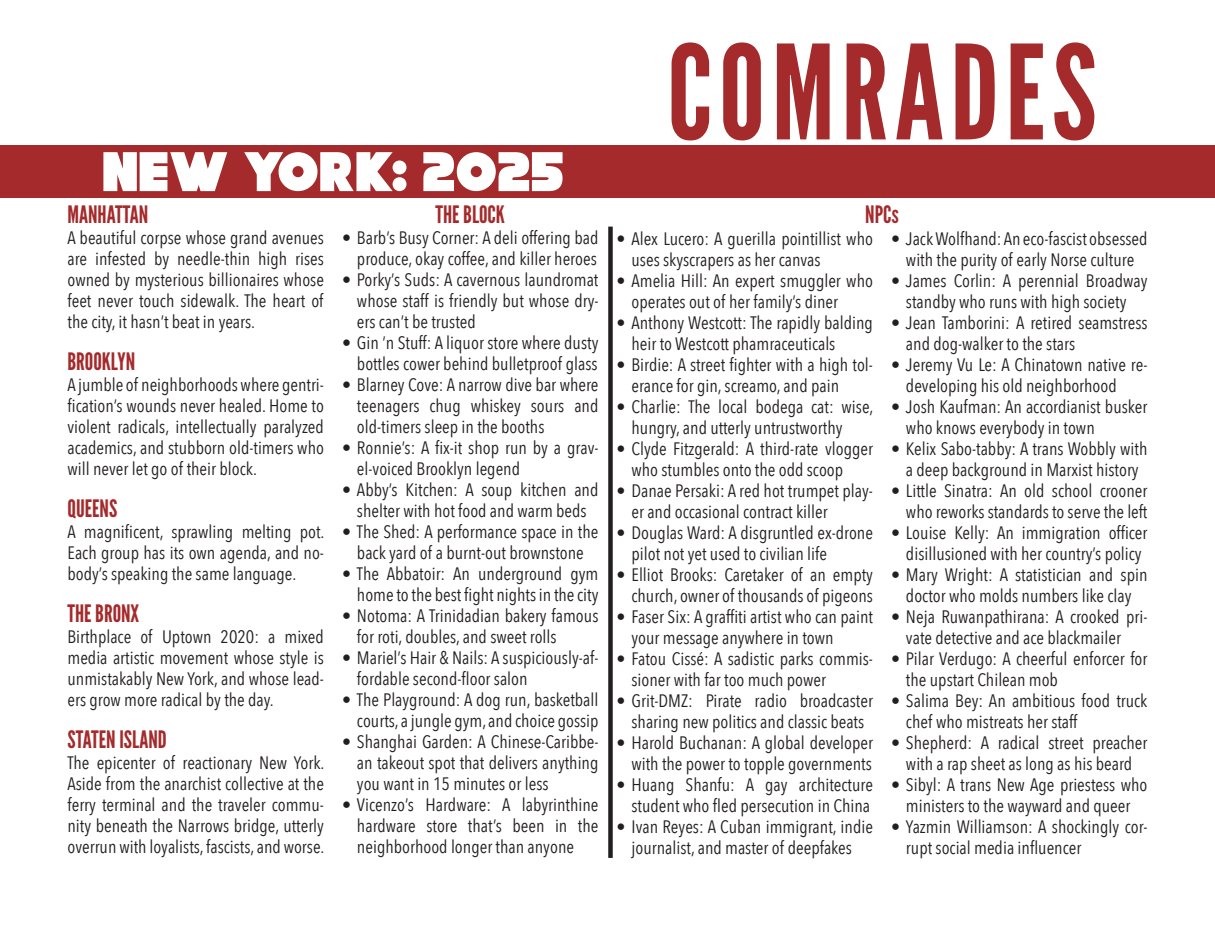
<style>
.page{position:relative;width:1215px;height:945px;background:#fff}
.page>*{position:absolute;margin:0;border:0;box-sizing:border-box;transform-origin:0 0}
.t1{font:130.5px "League Gothic";letter-spacing:.05em;color:#a42a2b}
.t2{font:57px "Fatcat";color:#fff}
.t3{font:24px "League Gothic";color:#a42a2b}
.t4{font:18px/21px "Avenir Next Condensed";color:#231f20}
</style>
<div class="page">
<div style="left:0;top:146px;width:1215px;height:52px;background:#a42a2b"></div>
<div style="left:608px;top:227px;width:5px;height:631px;background:#231f20"></div>
<h2 class="t2" style="left:102px;top:135px;width:463px">NEW YORK: 2025</h2>
<h3 class="t3" style="left:436px;top:200px;width:71px">THE BLOCK</h3>
<p class="t4" style="left:342px;top:228px;width:258px;text-align:right">• Barb’s Busy Corner: A deli offering bad produce, okay coffee, and killer heroes</p>
<p class="t4" style="left:357px;top:270px;width:243px;text-align:justify;text-indent:-15px">• Porky’s Suds: A cavernous laundromat whose staff is friendly but whose dry&shy;ers can’t be trusted</p>
<p class="t4" style="left:342px;top:333px;width:258px;text-align:right">• Gin ’n Stuff: A liquor store where dusty bottles cower behind bulletproof glass</p>
<p class="t4" style="left:357px;top:375px;width:243px;text-align:justify;text-indent:-15px">• Blarney Cove: A narrow dive bar where teenagers chug whiskey sours and old-timers sleep in the booths</p>
<p class="t4" style="left:357px;top:438px;width:243px;text-indent:-15px">• Ronnie’s: A fix-it shop run by a grav&shy;el-voiced Brooklyn legend</p>
<p class="t4" style="left:342px;top:480px;width:258px;text-align:center">• Abby’s Kitchen: A soup kitchen and shelter with hot food and warm beds</p>
<p class="t4" style="left:342px;top:522px;width:258px;text-align:center">• The Shed: A performance space in the back yard of a burnt-out brownstone</p>
<p class="t4" style="left:342px;top:564px;width:258px;text-align:right">• The Abbatoir: An underground gym home to the best fight nights in the city</p>
<p class="t4" style="left:357px;top:606px;width:243px;text-indent:-15px">• Notoma: A Trinidadian bakery famous for roti, doubles, and sweet rolls</p>
<p class="t4" style="left:357px;top:648px;width:243px;text-indent:-15px">• Mariel’s Hair &amp; Nails: A suspiciously-af&shy;fordable second-floor salon</p>
<p class="t4" style="left:342px;top:690px;width:258px;text-align:right">• The Playground: A dog run, basketball courts, a jungle gym, and choice gossip</p>
<p class="t4" style="left:357px;top:732px;width:243px;text-align:justify;text-indent:-15px">• Shanghai Garden: A Chinese-Caribbe&shy;an takeout spot that delivers anything you want in 15 minutes or less</p>
<p class="t4" style="left:357px;top:795px;width:243px;text-align:justify;text-indent:-15px">• Vicenzo’s Hardware: A labyrinthine hardware store that’s been in the neighborhood longer than anyone</p>
<h3 class="t3" style="left:68px;top:200px;width:82px">MANHATTAN</h3>
<p class="t4" style="left:68px;top:228px;width:258px;text-align:justify">A beautiful corpse whose grand avenues are infested by needle-thin high rises owned by mysterious billionaires whose feet never touch sidewalk. The heart of the city, it hasn’t beat in years.</p>
<h3 class="t3" style="left:68px;top:347px;width:69px">BROOKLYN</h3>
<p class="t4" style="left:68px;top:375px;width:258px;text-align:justify">A jumble of neighborhoods where gentri&shy;fication’s wounds never healed. Home to violent radicals, intellectually paralyzed academics, and stubborn old-timers who will never let go of their block.</p>
<h3 class="t3" style="left:68px;top:494px;width:51px">QUEENS</h3>
<p class="t4" style="left:68px;top:522px;width:259px;text-align:justify">A magnificent, sprawling melting pot.<br>Each group has its own agenda, and no&shy;body’s speaking the same language.</p>
<h3 class="t3" style="left:68px;top:599px;width:73px">THE BRONX</h3>
<p class="t4" style="left:68px;top:627px;width:258px;text-align:justify">Birthplace of Uptown 2020: a mixed media artistic movement whose style is unmistakably New York, and whose lead&shy;ers grow more radical by the day.</p>
<h3 class="t3" style="left:68px;top:725px;width:101px">STATEN ISLAND</h3>
<p class="t4" style="left:68px;top:753px;width:259px;text-align:justify">The epicenter of reactionary New York.<br>Aside from the anarchist collective at the ferry terminal and the traveler commu&shy;nity beneath the Narrows bridge, utterly overrun with loyalists, fascists, and worse.</p>
<h1 class="t1" style="left:667px;top:15px;width:431px">COMRADES</h1>
<h3 class="t3" style="left:865px;top:200px;width:35px">NPCs</h3>
<p class="t4" style="left:631px;top:229px;width:243px;text-indent:-15px">• Alex Lucero: A guerilla pointillist who uses skyscrapers as her canvas</p>
<p class="t4" style="left:631px;top:271px;width:243px;text-indent:-15px">• Amelia Hill: An expert smuggler who operates out of her family’s diner</p>
<p class="t4" style="left:631px;top:313px;width:243px;text-indent:-15px">• Anthony Westcott: The rapidly balding heir to Westcott phamraceuticals</p>
<p class="t4" style="left:631px;top:355px;width:243px;text-indent:-15px">• Birdie: A street fighter with a high tol&shy;erance for gin, screamo, and pain</p>
<p class="t4" style="left:631px;top:397px;width:244px;text-indent:-15px">• Charlie: The local bodega cat: wise, hungry, and utterly untrustworthy</p>
<p class="t4" style="left:631px;top:439px;width:243px;text-indent:-15px">• Clyde Fitzgerald: A third-rate vlogger who stumbles onto the odd scoop</p>
<p class="t4" style="left:631px;top:481px;width:243px;text-indent:-15px">• Danae Persaki: A red hot trumpet play&shy;er and occasional contract killer</p>
<p class="t4" style="left:631px;top:523px;width:243px;text-indent:-15px">• Douglas Ward: A disgruntled ex-drone pilot not yet used to civilian life</p>
<p class="t4" style="left:616px;top:565px;width:258px;text-align:right">• Elliot Brooks: Caretaker of an empty church, owner of thousands of pigeons</p>
<p class="t4" style="left:631px;top:607px;width:243px;text-indent:-15px">• Faser Six: A graffiti artist who can paint your message anywhere in town</p>
<p class="t4" style="left:631px;top:649px;width:243px;text-indent:-15px">• Fatou Cissé: A sadistic parks commis&shy;sioner with far too much power</p>
<p class="t4" style="left:616px;top:691px;width:258px;text-align:center">• Grit-DMZ: Pirate radio broadcaster sharing new politics and classic beats</p>
<p class="t4" style="left:616px;top:733px;width:258px;text-align:right">• Harold Buchanan: A global developer with the power to topple governments</p>
<p class="t4" style="left:616px;top:775px;width:258px;text-align:right">• Huang Shanfu: A gay architecture student who fled persecution in China</p>
<p class="t4" style="left:616px;top:817px;width:258px;text-align:center">• Ivan Reyes: A Cuban immigrant, indie journalist, and master of deepfakes</p>
<p class="t4" style="left:891px;top:229px;width:258px;text-align:center">• Jack Wolfhand: An eco-fascist obsessed with the purity of early Norse culture</p>
<p class="t4" style="left:891px;top:271px;width:258px;text-align:center">• James Corlin: A perennial Broadway standby who runs with high society</p>
<p class="t4" style="left:906px;top:313px;width:243px;text-indent:-15px">• Jean Tamborini: A retired seamstress and dog-walker to the stars</p>
<p class="t4" style="left:906px;top:355px;width:243px;text-indent:-15px">• Jeremy Vu Le: A Chinatown native re&shy;developing his old neighborhood</p>
<p class="t4" style="left:906px;top:397px;width:243px;text-indent:-15px">• Josh Kaufman: An accordianist busker who knows everybody in town</p>
<p class="t4" style="left:891px;top:439px;width:258px;text-align:center">• Kelix Sabo-tabby: A trans Wobbly with a deep background in Marxist history</p>
<p class="t4" style="left:891px;top:481px;width:258px;text-align:right">• Little Sinatra: An old school crooner who reworks standards to serve the left</p>
<p class="t4" style="left:891px;top:523px;width:258px;text-align:center">• Louise Kelly: An immigration officer disillusioned with her country’s policy</p>
<p class="t4" style="left:891px;top:565px;width:258px;text-align:center">• Mary Wright: A statistician and spin doctor who molds numbers like clay</p>
<p class="t4" style="left:906px;top:607px;width:243px;text-indent:-15px">• Neja Ruwanpathirana: A crooked pri&shy;vate detective and ace blackmailer</p>
<p class="t4" style="left:906px;top:649px;width:243px;text-indent:-15px">• Pilar Verdugo: A cheerful enforcer for the upstart Chilean mob</p>
<p class="t4" style="left:906px;top:691px;width:243px;text-indent:-15px">• Salima Bey: An ambitious food truck chef who mistreats her staff</p>
<p class="t4" style="left:891px;top:733px;width:258px;text-align:center">• Shepherd: A radical street preacher with a rap sheet as long as his beard</p>
<p class="t4" style="left:891px;top:775px;width:258px;text-align:center">• Sibyl: A trans New Age priestess who ministers to the wayward and queer</p>
<p class="t4" style="left:906px;top:817px;width:243px;text-indent:-15px">• Yazmin Williamson: A shockingly cor&shy;rupt social media influencer</p>
</div>
